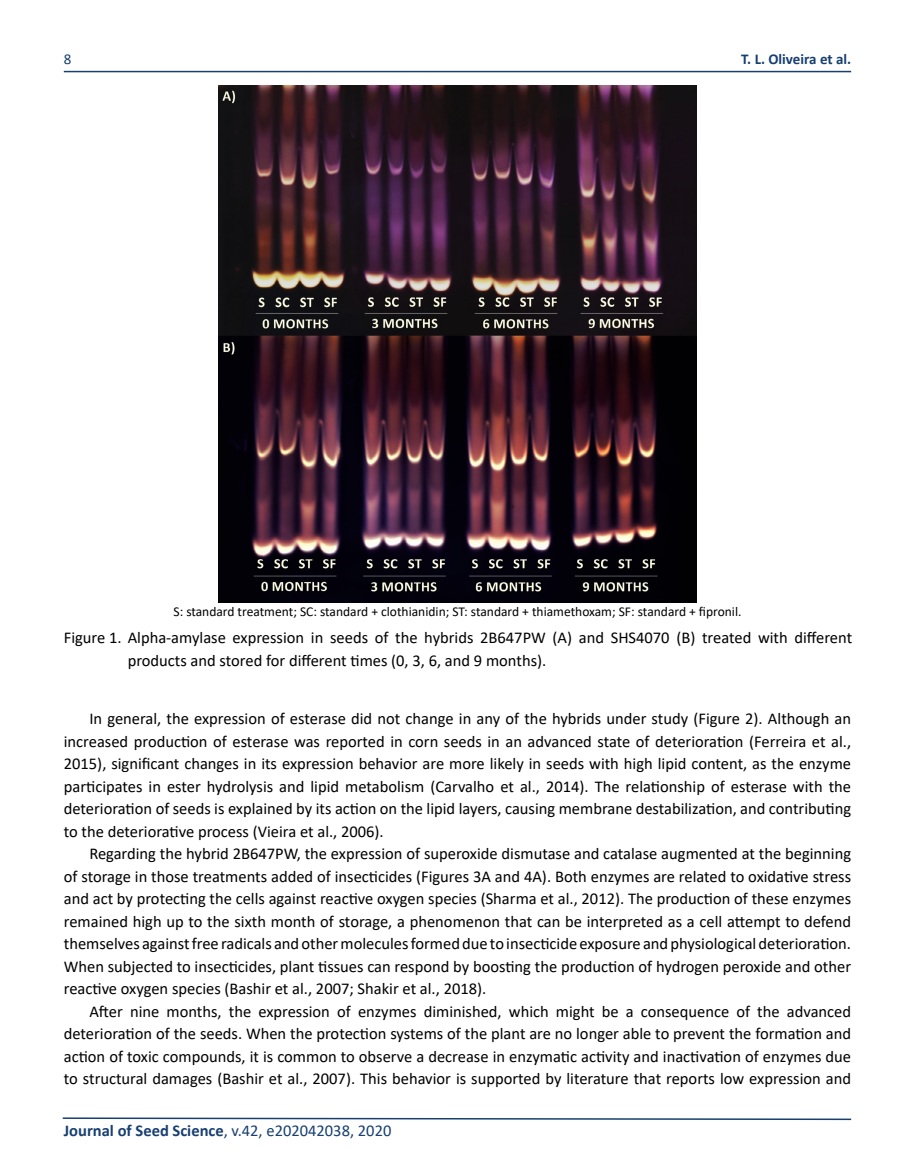
<style>
.page{position:relative;width:915px;height:1170px;background:#fff}
.page>*{position:absolute;margin:0;border:0;box-sizing:border-box;transform-origin:0 0}
.t1{font:16.5px/22.5px "Calibri";color:#000;text-align:justify}
.t2{font:16.5px "Calibri";color:#173f70}
.t3{font:700 15px "Calibri";color:#173f70}
.t4{font:15px "Calibri";color:#173f70}
.t5{font:13.5px "Calibri";color:#000}
.s1{font-weight:700}
</style>
<div class="page">
<img style="left:218px;top:85px;width:478px;height:517px">
<svg style="left:62px;top:1117px;width:790px;height:3px"></svg>
<hr style="left:64px;top:71px;width:786px;height:1px;background:#173f70">
<p class="t4" style="left:64px;top:48px;width:9px">8</p>
<p class="t3" style="left:740px;top:48px;width:111px">T. L. Oliveira et al.</p>
<p class="t5" style="left:173px;top:602px;width:569px">S: standard treatment; SC: standard + clothianidin; ST: standard + thiamethoxam; SF: standard + fipronil.</p>
<p class="t1" style="left:128px;top:626px;width:725px;text-indent:-64px">Figure 1. Alpha-amylase expression in seeds of the hybrids 2B647PW (A) and SHS4070 (B) treated with different products and stored for different times (0, 3, 6, and 9 months).</p>
<p class="t1" style="left:64px;top:707px;width:788px;text-indent:26px">In general, the expression of esterase did not change in any of the hybrids under study (Figure 2). Although an increased production of esterase was reported in corn seeds in an advanced state of deterioration (Ferreira et al., 2015), significant changes in its expression behavior are more likely in seeds with high lipid content, as the enzyme participates in ester hydrolysis and lipid metabolism (Carvalho et al., 2014). The relationship of esterase with the deterioration of seeds is explained by its action on the lipid layers, causing membrane destabilization, and contributing to the deteriorative process (Vieira et al., 2006).</p>
<p class="t1" style="left:64px;top:842px;width:788px;text-indent:26px">Regarding the hybrid 2B647PW, the expression of superoxide dismutase and catalase augmented at the beginning of storage in those treatments added of insecticides (Figures 3A and 4A). Both enzymes are related to oxidative stress and act by protecting the cells against reactive oxygen species (Sharma et al., 2012). The production of these enzymes remained high up to the sixth month of storage, a phenomenon that can be interpreted as a cell attempt to defend themselves against free radicals and other molecules formed due to insecticide exposure and physiological deterioration.<br>When subjected to insecticides, plant tissues can respond by boosting the production of hydrogen peroxide and other reactive oxygen species (Bashir et al., 2007; Shakir et al., 2018).</p>
<p class="t1" style="left:64px;top:999px;width:788px;text-indent:26px">After nine months, the expression of enzymes diminished, which might be a consequence of the advanced deterioration of the seeds. When the protection systems of the plant are no longer able to prevent the formation and action of toxic compounds, it is common to observe a decrease in enzymatic activity and inactivation of enzymes due to structural damages (Bashir et al., 2007). This behavior is supported by literature that reports low expression and</p>
<p class="t2" style="left:64px;top:1118px;width:329px"><span class="s1">Journal of Seed Science</span>, v.42, e202042038, 2020</p>
</div>
